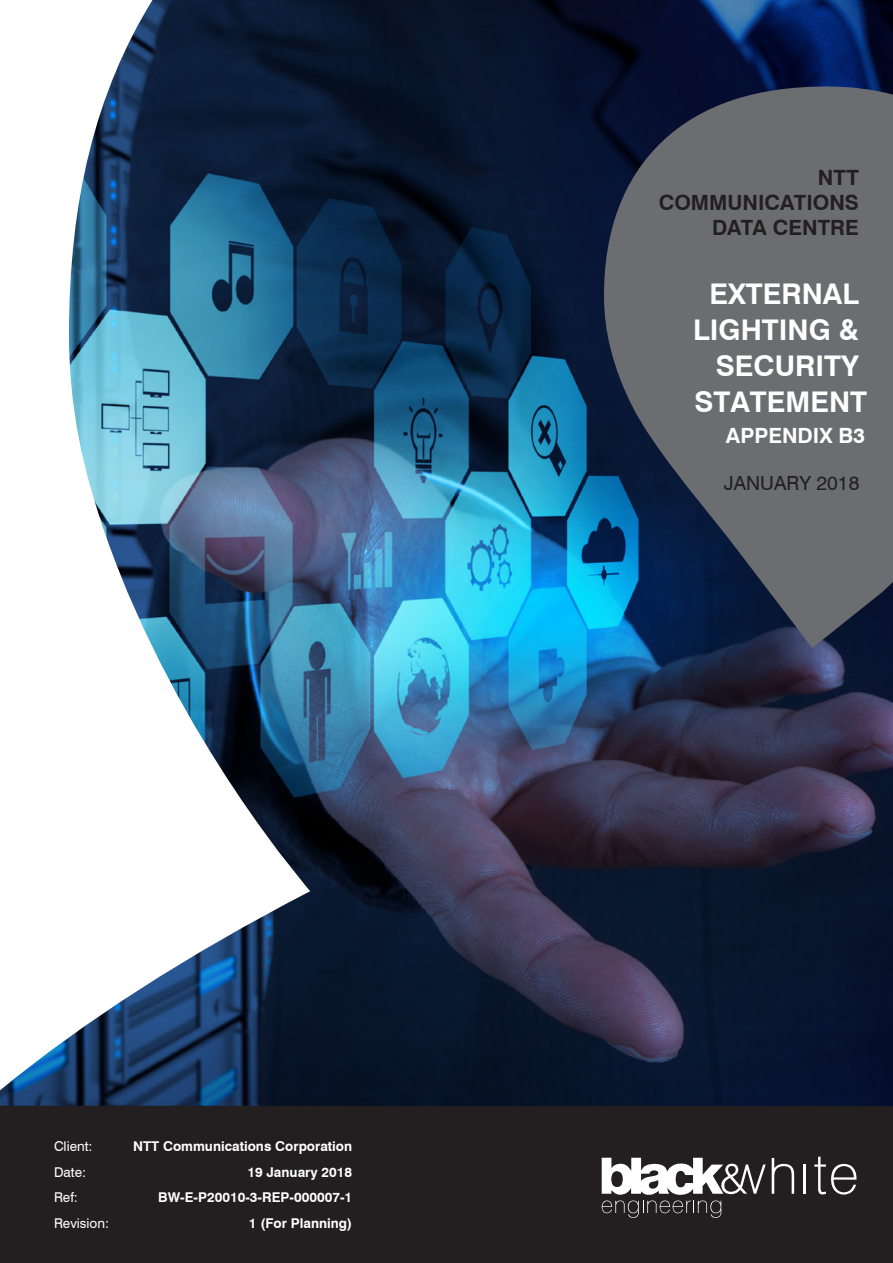
<style>
.page{position:relative;width:893px;height:1263px;background:#fff}
.page>*{position:absolute;margin:0;border:0;box-sizing:border-box;transform-origin:0 0}
.t1{font:700 28.5px/36.2px "Swiss 721 BT";color:#fff;text-align:center}
.t2{font:700 21px/25.2px "Swiss 721 BT";color:#231f20;text-align:right}
.t3{font:700 21px "Swiss 721 BT";color:#fff}
.t4{font:19.5px "Swiss 721 BT";color:#231f20}
.t5{font:700 13.5px/25.5px "Swiss 721 BT";color:#fff;text-align:right}
.t6{font:13.5px/25.5px "Swiss 721 BT";color:#fff}
</style>
<div class="page">
<img style="left:0;top:0;width:893px;height:1106px">
<svg style="left:0;top:0;width:310px;height:1090px"></svg>
<div style="left:0;top:1106px;width:893px;height:157px;background:#231f20"></div>
<svg style="left:604px;top:86px;width:289px;height:562px;background:#525b67"></svg>
<svg style="left:772px;top:1158px;width:22px;height:36px"></svg>
<hr style="left:803px;top:1164px;width:3px;height:30px;background:#fff">
<svg style="left:814px;top:1157px;width:43px;height:37px"></svg>
<svg style="left:601px;top:1158px;width:165px;height:60px"></svg>
<p class="t6" style="left:54px;top:1133px;width:40px">Client:</p>
<p class="t6" style="left:54px;top:1159px;width:34px">Date:</p>
<p class="t6" style="left:54px;top:1184px;width:57px">Ref:<br>Revision:</p>
<p class="t5" style="left:133px;top:1133px;width:220px">NTT Communications Corporation<br>19 January 2018<br>BW-E-P20010-3-REP-000007-1<br>1 (For Planning)</p>
<p class="t2" style="left:659px;top:165px;width:202px">NTT<br>COMMUNICATIONS<br>DATA CENTRE</p>
<p class="t1" style="left:693px;top:275px;width:175px">EXTERNAL<br>LIGHTING &amp;<br>SECURITY<br>STATEMENT</p>
<p class="t3" style="left:726px;top:422px;width:141px">APPENDIX B3</p>
<p class="t4" style="left:724px;top:471px;width:137px">JANUARY 2018</p>
</div>
